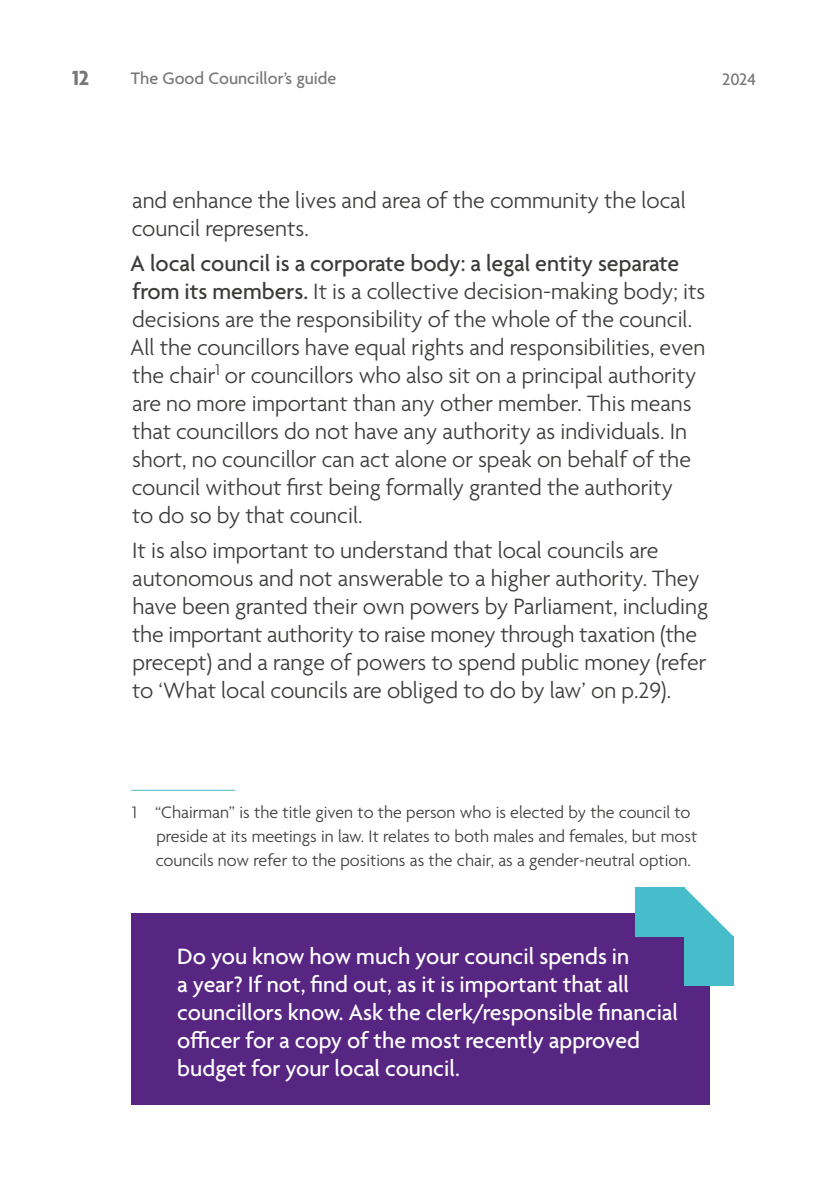
<style>
.page{position:relative;width:840px;height:1191px;background:#fff}
.page>*{position:absolute;margin:0;border:0;box-sizing:border-box;transform-origin:0 0}
.Body{font:300 24px/28px "Agenda";color:#3c3c3b}
.Boxout_body{font:500 24px/28px "Agenda";color:#fff}
.t1{font:700 22px "Agenda";color:#77777a}
.Footnote_text{font:300 18px/24px "Agenda";color:#3c3c3b}
.t2{font:500 18px "Agenda";color:#77777a}
.s1{font-weight:500}
</style>
<div class="page">
<hr style="left:131px;top:790px;width:104px;height:1px;background:#45bcc9">
<div style="left:131px;top:913px;width:577px;height:192px;background:#572582"></div>
<div style="left:635px;top:887px;width:49px;height:49px;background:#47bcca"></div>
<svg style="left:684px;top:887px;width:49px;height:49px"></svg>
<div style="left:684px;top:936px;width:49px;height:49px;background:#47bcca"></div>
<p class="t1" style="left:72px;top:66px;width:19px">12</p>
<p class="t2" style="left:131px;top:68px;width:207px">The Good Councillor’s guide</p>
<p class="t2" style="left:721px;top:69px;width:35px">2024</p>
<p class="Body" style="left:132px;top:188px;width:555px">and enhance the lives and area of the community the local council represents.</p>
<p class="Body" style="left:130px;top:251px;width:576px"><span class="s1">A local council is a corporate body: a legal entity separate from its members.</span> It is a collective decision-making body; its decisions are the responsibility of the whole of the council.<br>All the councillors have equal rights and responsibilities, even the chair<sup>1</sup> or councillors who also sit on a principal authority are no more important than any other member. This means that councillors do not have any authority as individuals. In short, no councillor can act alone or speak on behalf of the council without first being formally granted the authority<br>to do so by that council.</p>
<p class="Body" style="left:132px;top:538px;width:577px">It is also important to understand that local councils are autonomous and not answerable to a higher authority. They have been granted their own powers by Parliament, including the important authority to raise money through taxation (the precept) and a range of powers to spend public money (refer to ‘What local councils are obliged to do by law’ on p.29).</p>
<p class="Footnote_text" style="left:156px;top:801px;width:542px;text-indent:-23px">1 “Chairman” is the title given to the person who is elected by the council to preside at its meetings in law. It relates to both males and females, but most councils now refer to the positions as the chair, as a gender-neutral option.</p>
<p class="Boxout_body" style="left:177px;top:944px;width:502px">Do you know how much your council spends in<br>a year? If not, find out, as it is important that all councillors know. Ask the clerk/responsible financial officer for a copy of the most recently approved budget for your local council.</p>
</div>
